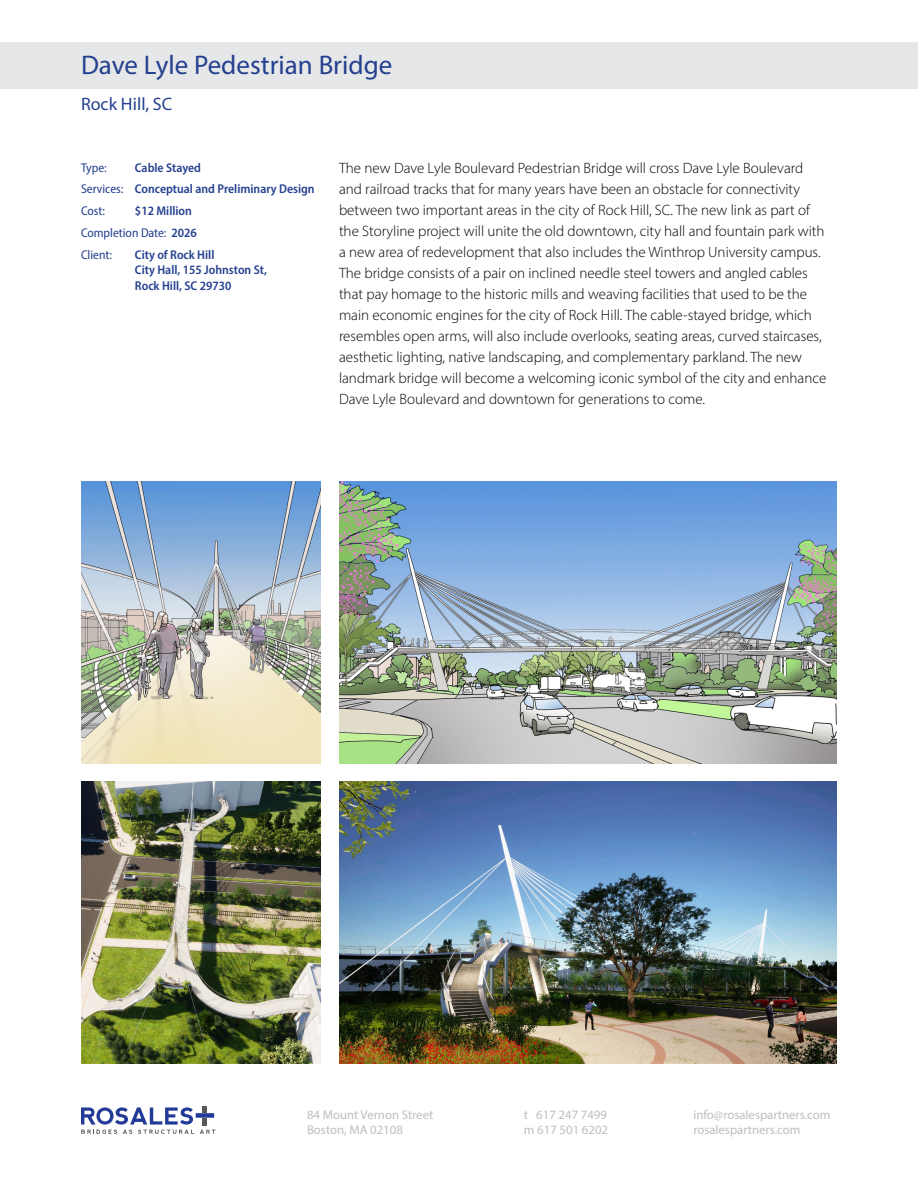
<style>
.page{position:relative;width:918px;height:1188px;background:#fff}
.page>*{position:absolute;margin:0;border:0;box-sizing:border-box;transform-origin:0 0}
.t1{font:27px "Myriad Pro";color:#24408f}
.t2{font:18px "Myriad Pro";color:#24408f}
.t3{font:300 15px/21px "Myriad Pro";color:#000}
.t4{font:600 semi-condensed 12.75px/21.8px "Myriad Pro";color:#24408f}
.t5{font:12.75px/15.3px "Myriad Pro";color:#bcbec0}
.t6{font:semi-condensed 12.75px/21.8px "Myriad Pro";color:#24408f}
.s1{font-weight:400}
.s2{font-weight:600}
</style>
<div class="page">
<svg style="left:81px;top:1106px;width:134px;height:28px"></svg>
<div style="left:0;top:42px;width:918px;height:46px;background:#e6e7e8"></div>
<img style="left:339px;top:482px;width:498px;height:282px">
<img style="left:339px;top:782px;width:498px;height:282px">
<img style="left:81px;top:482px;width:240px;height:282px">
<img style="left:81px;top:782px;width:240px;height:282px">
<h1 class="t1" style="left:81px;top:49px;width:313px">Dave Lyle Pedestrian Bridge</h1>
<p class="t2" style="left:81px;top:93px;width:93px">Rock Hill, SC</p>
<p class="t4" style="left:81px;top:156px;width:235px;text-indent:54px">Cable Stayed<br><span class="s1">Services:</span> Conceptual and Preliminary Design<br><span class="s1">Cost:</span></p>
<p class="t6" style="left:81px;top:156px;width:27px">Type:</p>
<p class="t6" style="left:81px;top:200px;width:117px;text-indent:54px"><span class="s2">$12 Million<br></span>Completion Date: <span class="s2">2026<br></span>Client:</p>
<p class="t4" style="left:135px;top:246px;width:133px;line-height:15.8px">City of Rock Hill<br>City Hall, 155 Johnston St,<br>Rock Hill, SC 29730</p>
<p class="t3" style="left:339px;top:158px;width:489px">The new Dave Lyle Boulevard Pedestrian Bridge will cross Dave Lyle Boulevard and railroad tracks that for many years have been an obstacle for connectivity between two important areas in the city of Rock Hill, SC. The new link as part of the Storyline project will unite the old downtown, city hall and fountain park with a new area of redevelopment that also includes the Winthrop University campus.<br>The bridge consists of a pair on inclined needle steel towers and angled cables that pay homage to the historic mills and weaving facilities that used to be the main economic engines for the city of Rock Hill. The cable-stayed bridge, which resembles open arms, will also include overlooks, seating areas, curved staircases, aesthetic lighting, native landscaping, and complementary parkland. The new landmark bridge will become a welcoming iconic symbol of the city and enhance Dave Lyle Boulevard and downtown for generations to come.</p>
<p class="t5" style="left:307px;top:1107px;width:128px">84 Mount Vernon Street<br>Boston, MA 02108</p>
<p class="t5" style="left:524px;top:1107px;width:86px">t 617 247 7499 m 617 501 6202</p>
<p class="t5" style="left:693px;top:1107px;width:139px">info@rosalespartners.com rosalespartners.com</p>
</div>
